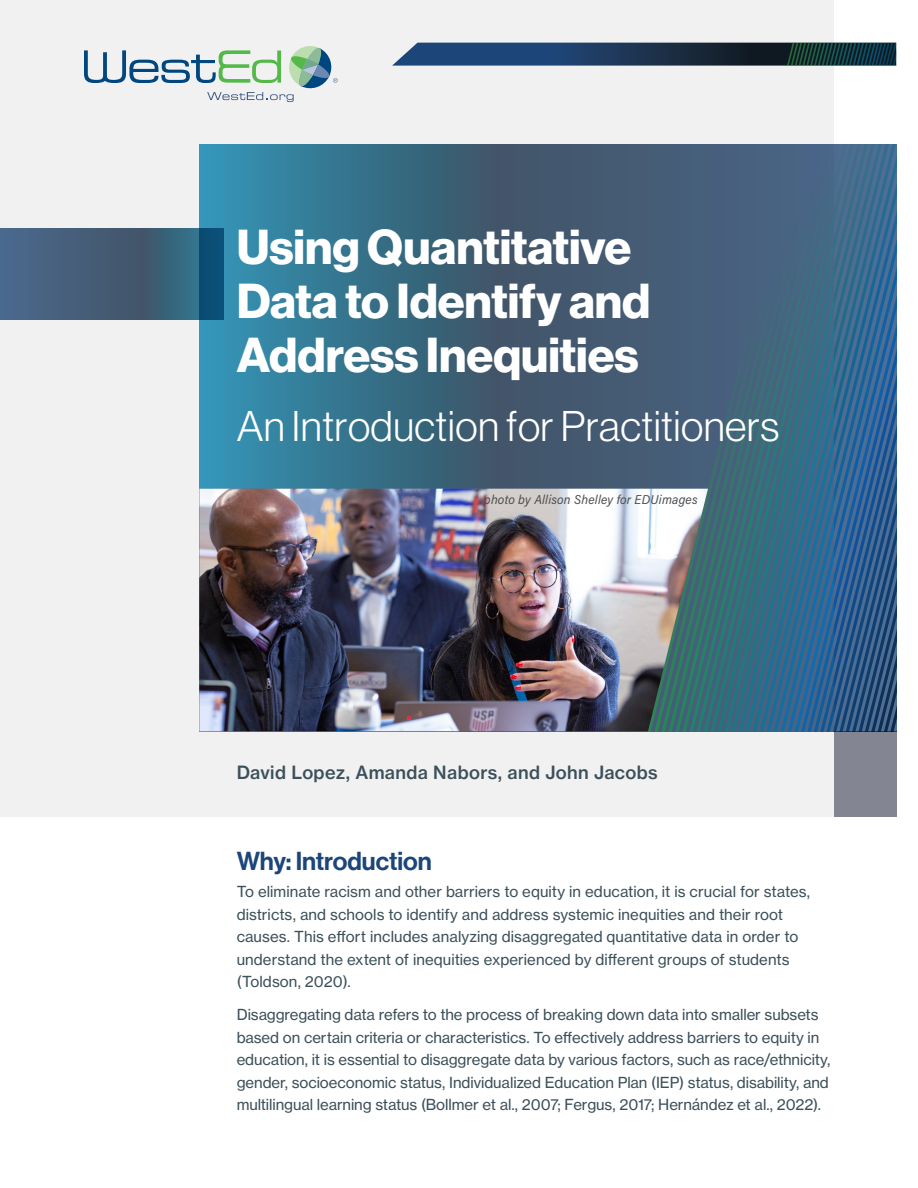
<style>
.page{position:relative;width:918px;height:1188px;background:#fff}
.page>*{position:absolute;margin:0;border:0;box-sizing:border-box;transform-origin:0 0}
.t1{font:48px/54px "N Haas Grotesk DS Pro 75 Bd";color:#fff}
.t2{font:42px "N Haas Grotesk DS Pro 45 Lt";letter-spacing:.01em;color:#fff}
.t3{font:25.5px "N Haas Grotesk DS Pro 65 Md";letter-spacing:-.005em;color:#1c4679}
.t4{font:18px "N Haas Grotesk TX Pro 65 Md";letter-spacing:.02em;color:#3c505a}
.t5{font:15px/22.5px "N Haas Grotesk TX Pro 55 Rg";letter-spacing:-.005em;color:#3c505a}
.t6{font:italic 12.9px "Acumin Pro Semi Cond";letter-spacing:.015em;color:#4d4d4f}
</style>
<div class="page">
<div style="left:834px;top:731px;width:62px;height:86px;background:#838593"></div>
<div style="left:0;top:0;width:834px;height:817px;background:#f1f1f2"></div>
<svg style="left:199px;top:144px;width:402px;height:345px;background:#3a6d85"></svg>
<svg style="left:392px;top:43px;width:504px;height:23px;background:#213e59"></svg>
<div style="left:601px;top:144px;width:7px;height:345px;background:#455b72"></div>
<div style="left:608px;top:144px;width:7px;height:345px;background:#455b73"></div>
<div style="left:615px;top:144px;width:7px;height:345px;background:#455b73"></div>
<div style="left:622px;top:144px;width:7px;height:345px;background:#455b74"></div>
<div style="left:629px;top:144px;width:7px;height:345px;background:#465b74"></div>
<div style="left:636px;top:144px;width:7px;height:345px;background:#465c75"></div>
<div style="left:643px;top:144px;width:7px;height:345px;background:#465c75"></div>
<div style="left:650px;top:144px;width:7px;height:345px;background:#465d76"></div>
<div style="left:657px;top:144px;width:7px;height:345px;background:#465d77"></div>
<div style="left:664px;top:144px;width:7px;height:345px;background:#465d78"></div>
<div style="left:671px;top:144px;width:7px;height:345px;background:#465d78"></div>
<div style="left:678px;top:144px;width:7px;height:345px;background:#465e79"></div>
<div style="left:685px;top:144px;width:7px;height:345px;background:#465e7a"></div>
<div style="left:692px;top:144px;width:7px;height:345px;background:#465f7b"></div>
<div style="left:699px;top:144px;width:7px;height:345px;background:#475f7b"></div>
<svg style="left:706px;top:144px;width:7px;height:587px;background:#426378"></svg>
<svg style="left:713px;top:144px;width:7px;height:587px;background:#406578"></svg>
<svg style="left:720px;top:144px;width:7px;height:587px;background:#406579"></svg>
<svg style="left:727px;top:144px;width:7px;height:587px;background:#3f667a"></svg>
<svg style="left:734px;top:144px;width:7px;height:587px;background:#3f667b"></svg>
<svg style="left:741px;top:144px;width:7px;height:587px;background:#3e677c"></svg>
<svg style="left:748px;top:144px;width:6px;height:587px;background:#3e677d"></svg>
<svg style="left:754px;top:144px;width:7px;height:587px;background:#3d687e"></svg>
<svg style="left:761px;top:144px;width:6px;height:587px;background:#3c6880"></svg>
<svg style="left:767px;top:144px;width:6px;height:587px;background:#3c6882"></svg>
<svg style="left:773px;top:144px;width:7px;height:587px;background:#3b6883"></svg>
<svg style="left:780px;top:144px;width:6px;height:587px;background:#3b6884"></svg>
<svg style="left:786px;top:144px;width:7px;height:587px;background:#3a6886"></svg>
<svg style="left:793px;top:144px;width:6px;height:587px;background:#3a6987"></svg>
<svg style="left:799px;top:144px;width:6px;height:587px;background:#396989"></svg>
<svg style="left:805px;top:144px;width:7px;height:587px;background:#38698b"></svg>
<svg style="left:812px;top:144px;width:6px;height:587px;background:#37698c"></svg>
<svg style="left:818px;top:144px;width:6px;height:587px;background:#36698d"></svg>
<svg style="left:824px;top:144px;width:72px;height:587px;background:#33638f"></svg>
<svg style="left:0;top:229px;width:223px;height:90px;background:#3c5e7a"></svg>
<svg style="left:84px;top:46px;width:254px;height:56px"></svg>
<img style="left:199px;top:489px;width:509px;height:242px">
<h1 class="t1" style="left:237px;top:221px;width:415px">Using Quantitative<br>Data to Identify and<br>Address Inequities</h1>
<h1 class="t2" style="left:237px;top:403px;width:544px">An Introduction for Practitioners</h1>
<p class="t6" style="left:484px;top:491px;width:215px">photo by Allison Shelley for EDUimages</p>
<p class="t4" style="left:237px;top:761px;width:423px">David Lopez, Amanda Nabors, and John Jacobs</p>
<h2 class="t3" style="left:237px;top:846px;width:196px">Why: Introduction</h2>
<p class="t5" style="left:237px;top:880px;width:575px">To eliminate racism and other barriers to equity in education, it is crucial for states, districts, and schools to identify and address systemic inequities and their root causes. This effort includes analyzing disaggregated quantitative data in order to understand the extent of inequities experienced by different groups of students (Toldson, 2020).</p>
<p class="t5" style="left:237px;top:1004px;width:595px">Disaggregating data refers to the process of breaking down data into smaller subsets based on certain criteria or characteristics. To effectively address barriers to equity in education, it is essential to disaggregate data by various factors, such as race/ethnicity, gender, socioeconomic status, Individualized Education Plan (IEP) status, disability, and multilingual learning status (Bollmer et al., 2007; Fergus, 2017; Hernández et al., 2022).</p>
</div>
